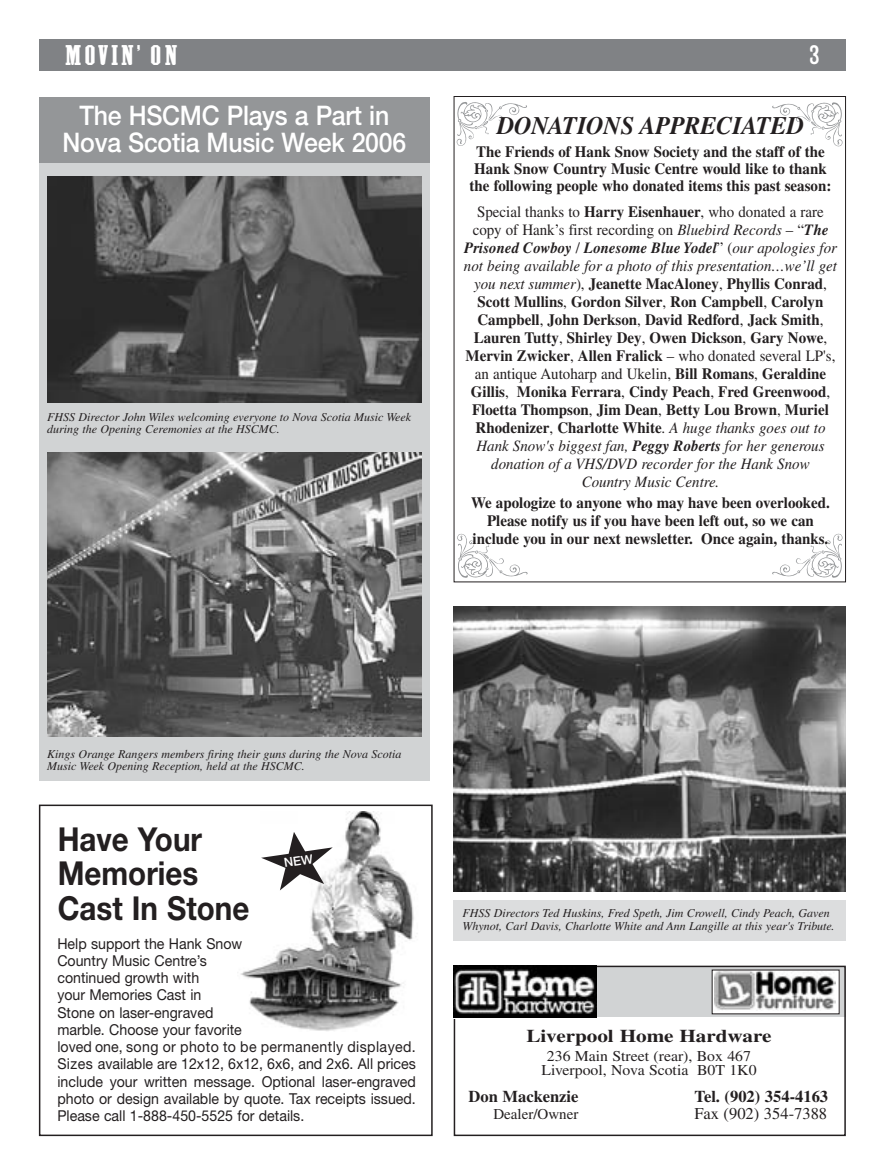
<style>
.page{position:relative;width:884px;height:1175px;background:#fff}
.page>*{position:absolute;margin:0;border:0;box-sizing:border-box;transform-origin:0 0}
.t1{font:700 33px/34.5px "Helvetica Neue";color:#231f20;scale:.9 1}
.t2{font:28.5px "Greenwood";letter-spacing:.09em;color:#fff}
.t3{font:500 27px/27px "Helvetica Neue";letter-spacing:-.01em;color:#fff;text-align:center;scale:.92 1}
.t4{font:italic 700 25.5px "Times";letter-spacing:-.01em;color:#231f20;scale:.95 1}
.t5{font:25.5px "Greenwood";color:#fff}
.t6{font:700 18px "Times";color:#231f20;scale:1.17 1}
.t7{font:700 16.5px "Times";color:#231f20}
.t8{font:16.5px "Times";color:#231f20}
.t9{font:700 15.75px/18px "Times";color:#231f20;text-align:center;scale:.95 1}
.t10{font:15px/17.2px "Helvetica Neue";color:#231f20;scale:.94 1}
.t11{font:15px/13.5px "Times";color:#231f20;text-align:center;scale:1.05 1}
.t12{font:15px "Times";color:#231f20}
.t13{font:italic 12px/12px "Times";color:#231f20}
.s1{font-weight:400}
.s2{font-weight:400;font-style:italic}
.s3{font-style:italic}
</style>
<div class="page">
<div style="left:39px;top:39px;width:806px;height:32px;background:#808285"></div>
<div style="left:453px;top:900px;width:392px;height:40px;background:#dcddde"></div>
<div style="left:470px;top:967px;width:375px;height:50px;background:#d1d3d4"></div>
<div style="left:453px;top:965px;width:392px;height:171px;border:2px solid #231f20"></div>
<img style="left:453px;top:965px;width:143px;height:52px">
<div style="left:712px;top:970px;width:127px;height:43px;background:#fff"></div>
<img style="left:714px;top:971px;width:121px;height:39px">
<img style="left:240px;top:811px;width:174px;height:220px">
<div style="left:39px;top:804px;width:393px;height:332px;border:2px solid #231f20"></div>
<div style="left:39px;top:97px;width:391px;height:683px;background:#d1d3d4"></div>
<img style="left:47px;top:176px;width:374px;height:227px">
<img style="left:47px;top:452px;width:374px;height:284px">
<div style="left:39px;top:97px;width:391px;height:65px;background:#949698"></div>
<img style="left:453px;top:607px;width:392px;height:284px">
<svg style="left:258px;top:826px;width:80px;height:66px"></svg>
<h2 class="t2" style="left:65px;top:38px;width:114px">MOVIN’ ON</h2>
<h3 class="t5" style="left:808px;top:41px;width:13px">3</h3>
<h3 class="t3" style="left:63px;top:105px;width:375px">The HSCMC Plays a Part in<br>Nova Scotia Music Week 2006</h3>
<p class="t13" style="left:47px;top:412px;width:365px">FHSS Director John Wiles welcoming everyone to Nova Scotia Music Week during the Opening Ceremonies at the HSCMC.</p>
<h3 class="t4" style="left:497px;top:116px;width:325px">DONATIONS APPRECIATED</h3>
<p class="t9" style="left:469px;top:144px;width:382px;line-height:17.2px">The Friends of Hank Snow Society and the staff of the<br>Hank Snow Country Music Centre would like to thank the following people who donated items this past season:</p>
<p class="t9" style="left:464px;top:204px;width:394px"><span class="s1">Special thanks to</span> Harry Eisenhauer<span class="s1">, who donated a rare copy of Hank’s first recording on</span> <span class="s2">Bluebird Records</span> <span class="s1">– “</span><span class="s3">The Prisoned Cowboy / Lonesome Blue Yodel</span><span class="s1">” (</span><span class="s2">our apologies for not being available for a photo of this presentation…we’ll get you next summer</span><span class="s1">),</span> Jeanette MacAloney<span class="s1">,</span> Phyllis Conrad<span class="s1">, </span>Scott Mullins<span class="s1">,</span> Gordon Silver<span class="s1">,</span> Ron Campbell<span class="s1">,</span> Carolyn Campbell<span class="s1">,</span> John Derkson<span class="s1">,</span> David Redford<span class="s1">,</span> Jack Smith<span class="s1">, </span>Lauren Tutty<span class="s1">,</span> Shirley Dey<span class="s1">,</span> Owen Dickson<span class="s1">,</span> Gary Nowe<span class="s1">, </span>Mervin Zwicker<span class="s1">,</span> Allen Fralick <span class="s1">– who donated several LP's, an antique Autoharp and Ukelin,</span> Bill Romans<span class="s1">,</span> Geraldine Gillis<span class="s1">,</span> Monika Ferrara<span class="s1">,</span> Cindy Peach<span class="s1">,</span> Fred Greenwood<span class="s1">, </span>Floetta Thompson<span class="s1">,</span> Jim Dean<span class="s1">,</span> Betty Lou Brown<span class="s1">,</span> Muriel Rhodenizer<span class="s1">,</span> Charlotte White<span class="s1">.</span> <span class="s2">A huge thanks goes out to Hank Snow's biggest fan,</span> <span class="s3">Peggy Roberts</span> <span class="s2">for her generous donation of a VHS/DVD recorder for the Hank Snow<br>Country Music Centre.</span></p>
<p class="t9" style="left:471px;top:495px;width:379px">We apologize to anyone who may have been overlooked.<br>Please notify us if you have been left out, so we can include you in our next newsletter. Once again, thanks.</p>
<p class="t13" style="left:47px;top:748px;width:355px">Kings Orange Rangers members firing their guns during the Nova Scotia<br>Music Week Opening Reception, held at the HSCMC.</p>
<h1 class="t1" style="left:58px;top:824px;width:214px">Have Your<br>Memories<br>Cast In Stone</h1>
<p class="t10" style="left:57px;top:936px;width:383px">Help support the Hank Snow<br>Country Music Centre’s<br>continued growth with<br>your Memories Cast in<br>Stone on laser-engraved<br>marble. Choose your favorite<br>loved one, song or photo to be permanently displayed.<br>Sizes available are 12x12, 6x12, 6x6, and 2x6. All prices include your written message. Optional laser-engraved photo or design available by quote. Tax receipts issued.<br>Please call 1-888-450-5525 for details.</p>
<p class="t13" style="left:462px;top:907px;width:373px;line-height:13.5px">FHSS Directors Ted Huskins, Fred Speth, Jim Crowell, Cindy Peach, Gaven<br>Whynot, Carl Davis, Charlotte White and Ann Langille at this year's Tribute.</p>
<p class="t6" style="left:526px;top:1029px;width:211px">Liverpool Home Hardware</p>
<p class="t11" style="left:541px;top:1050px;width:206px">236 Main Street (rear), Box 467<br>Liverpool, Nova Scotia B0T 1K0</p>
<p class="t7" style="left:468px;top:1090px;width:111px">Don Mackenzie</p>
<p class="t12" style="left:493px;top:1108px;width:86px">Dealer/Owner</p>
<p class="t7" style="left:694px;top:1090px;width:135px">Tel. (902) 354-4163</p>
<p class="t8" style="left:694px;top:1107px;width:134px">Fax (902) 354-7388</p>
</div>
